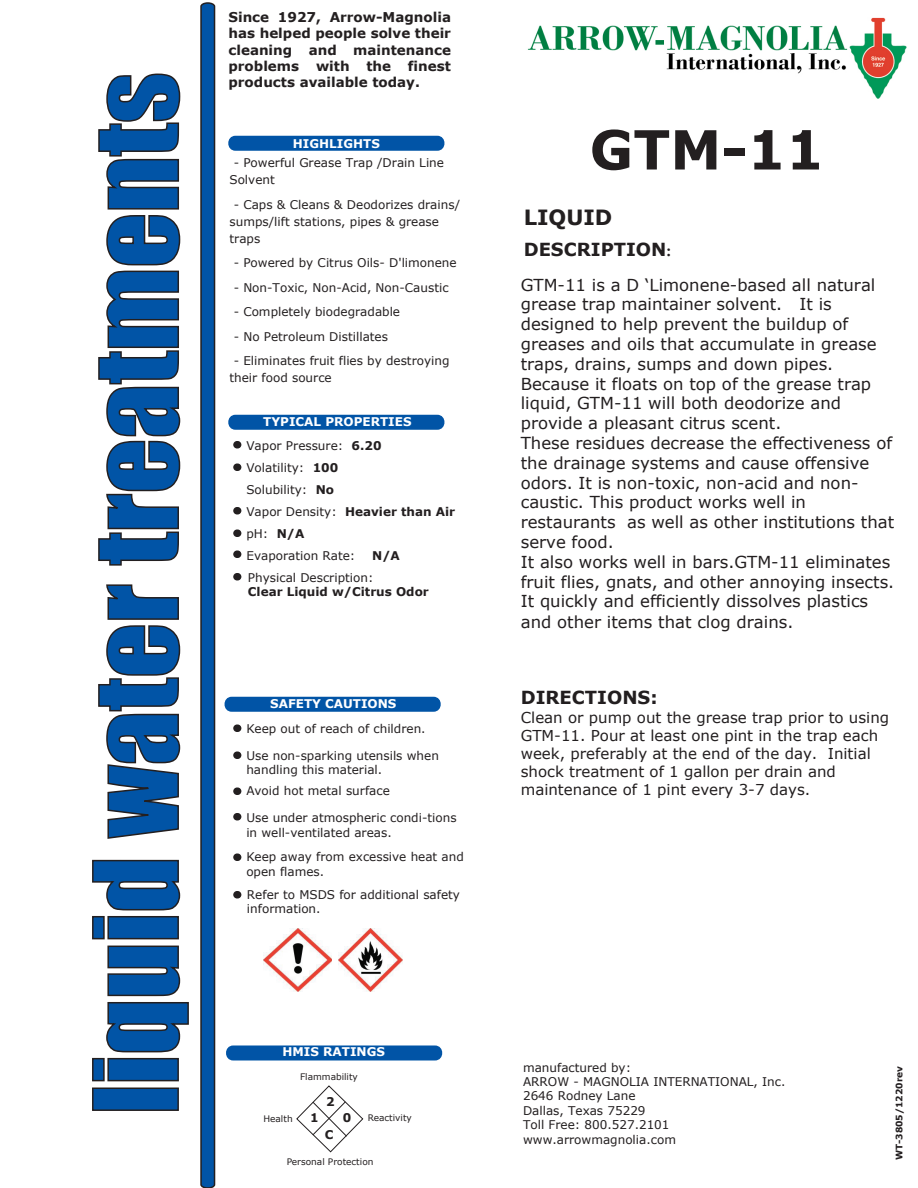
<style>
.page{position:relative;width:918px;height:1188px;background:#fff}
.page>*{position:absolute;margin:0;border:0;box-sizing:border-box;transform-origin:0 0}
.t1{font:108px "Impact";color:#0154a6}
.t2{font:700 54px "Verdana";color:#231f20}
.t3{font:700 21px "Verdana";color:#231f20}
.t4{font:700 18px "Verdana";color:#231f20}
.t5{font:700 18px "Verdana";color:#221e1f}
.t6{font:16.5px/19.8px "Verdana";color:#221e1f}
.t7{font:15px/18px "Verdana";color:#221e1f}
.t8{font:700 13.5px/16.2px "Verdana";color:#231f20;text-align:justify}
.t9{font:12px/21.9px "Verdana";color:#231f20}
.t10{font:12px/14.4px "Verdana";color:#221e1f}
.t11{font:700 12px "Verdana";color:#fff}
.t12{font:700 12px "Verdana";color:#231f20}
.t13{font:9px "Verdana";color:#231f20}
.t14{font:700 9px "Verdana";color:#231f20}
.s1{font-weight:700}
.s2{font-family:"Garamond"}
</style>
<div class="page">
<div style="left:92px;top:1088px;width:87px;height:23px;border:2px solid #231f20"></div>
<svg style="left:92px;top:859px;width:97px;height:223px"></svg>
<svg style="left:98px;top:584px;width:83px;height:255px"></svg>
<svg style="left:98px;top:73px;width:83px;height:493px"></svg>
<svg style="left:228px;top:136px;width:217px;height:15px;background:#0959a8"></svg>
<svg style="left:228px;top:415px;width:217px;height:15px;background:#0959a8"></svg>
<svg style="left:224px;top:697px;width:217px;height:15px;background:#0959a8"></svg>
<div style="left:226px;top:1046px;width:217px;height:14px;background:#0154a6"></div>
<svg style="left:296px;top:1085px;width:68px;height:68px"></svg>
<svg style="left:200px;top:2px;width:16px;height:1186px;background:#195693"></svg>
<img style="left:527px;top:17px;width:380px;height:82px">
<img style="left:264px;top:929px;width:68px;height:62px">
<img style="left:339px;top:929px;width:63px;height:62px">
<div style="left:233px;top:441px;width:8px;height:7px;background:#231f20;border-radius:4px"></div>
<div style="left:233px;top:464px;width:8px;height:7px;background:#231f20;border-radius:4px"></div>
<div style="left:233px;top:507px;width:8px;height:7px;background:#231f20;border-radius:4px"></div>
<div style="left:233px;top:530px;width:8px;height:7px;background:#231f20;border-radius:4px"></div>
<div style="left:233px;top:550px;width:8px;height:8px;background:#231f20;border-radius:4px"></div>
<div style="left:233px;top:573px;width:8px;height:7px;background:#231f20;border-radius:4px"></div>
<div style="left:233px;top:724px;width:8px;height:8px;background:#231f20;border-radius:4px"></div>
<div style="left:233px;top:752px;width:8px;height:7px;background:#231f20;border-radius:4px"></div>
<div style="left:233px;top:788px;width:8px;height:7px;background:#231f20;border-radius:4px"></div>
<div style="left:233px;top:813px;width:8px;height:7px;background:#231f20;border-radius:4px"></div>
<div style="left:233px;top:854px;width:8px;height:7px;background:#231f20;border-radius:4px"></div>
<div style="left:233px;top:891px;width:8px;height:7px;background:#231f20;border-radius:4px"></div>
<h1 class="t1" style="left:52px;top:1114px;width:1043px;rotate:-90deg">liquid water treatments</h1>
<p class="t8" style="left:228px;top:9px;width:224px">Since 1927, Arrow-Magnolia has helped people solve their cleaning and maintenance problems with the finest products available today.</p>
<p class="t11" style="left:293px;top:136px;width:89px">HIGHLIGHTS</p>
<p class="t9" style="left:230px;top:154px;width:216px;line-height:17px;text-indent:4px">- Powerful Grease Trap /Drain Line<br>Solvent</p>
<p class="t9" style="left:230px;top:196px;width:232px;line-height:17px;text-indent:4px">- Caps &amp; Cleans &amp; Deodorizes drains/ sumps/lift stations, pipes &amp; grease traps</p>
<p class="t9" style="left:234px;top:252px;width:224px">- Powered by Citrus Oils- D'limonene</p>
<p class="t9" style="left:234px;top:276px;width:216px">- Non-Toxic, Non-Acid, Non-Caustic</p>
<p class="t9" style="left:234px;top:301px;width:168px">- Completely biodegradable</p>
<p class="t9" style="left:234px;top:325px;width:156px">- No Petroleum Distillates</p>
<p class="t9" style="left:230px;top:352px;width:222px;line-height:17px;text-indent:4px">- Eliminates fruit flies by destroying their food source</p>
<p class="t11" style="left:263px;top:414px;width:150px">TYPICAL PROPERTIES</p>
<p class="t9" style="left:246px;top:435px;width:210px">Vapor Pressure: <span class="s1">6.20<br></span>Volatility: <span class="s1">100<br></span>Solubility: <span class="s1">No<br></span>Vapor Density: <span class="s1">Heavier than Air </span>pH: <span class="s1">N/A<br></span>Evaporation Rate:</p>
<p class="t12" style="left:372px;top:548px;width:29px">N/A</p>
<p class="t9" style="left:248px;top:566px;width:127px">Physical Description:</p>
<p class="t12" style="left:248px;top:584px;width:182px">Clear Liquid w/Citrus Odor</p>
<p class="t11" style="left:270px;top:696px;width:128px">SAFETY CAUTIONS</p>
<p class="t9" style="left:246px;top:717px;width:181px">Keep out of reach of children.</p>
<p class="t9" style="left:246px;top:748px;width:194px;line-height:14.4px">Use non-sparking utensils when handling this material.</p>
<p class="t9" style="left:246px;top:779px;width:145px">Avoid hot metal surface</p>
<p class="t9" style="left:246px;top:810px;width:212px;line-height:14.4px">Use under atmospheric condi-tions in well-ventilated areas.</p>
<p class="t9" style="left:246px;top:849px;width:219px;line-height:14.4px">Keep away from excessive heat and open flames.</p>
<p class="t9" style="left:247px;top:887px;width:215px;line-height:14.4px">Refer to MSDS for additional safety information.</p>
<p class="t11" style="left:283px;top:1044px;width:104px">HMIS RATINGS</p>
<p class="t13" style="left:300px;top:1071px;width:59px">Flammability</p>
<p class="t13" style="left:368px;top:1112px;width:46px">Reactivity</p>
<p class="t13" style="left:287px;top:1156px;width:88px">Personal Protection</p>
<p class="t12" style="left:326px;top:1094px;width:10px">2</p>
<p class="t12" style="left:310px;top:1110px;width:10px">1</p>
<p class="t12" style="left:343px;top:1110px;width:10px">0</p>
<p class="t12" style="left:325px;top:1127px;width:10px">C</p>
<p class="t13" style="left:263px;top:1113px;width:31px">Health</p>
<h2 class="t2" style="left:590px;top:116px;width:236px">GTM-11</h2>
<h3 class="t3" style="left:524px;top:202px;width:90px">LIQUID</h3>
<h3 class="t4" style="left:524px;top:238px;width:149px">DESCRIPTION<span class="s2">:</span></h3>
<p class="t6" style="left:521px;top:275px;width:375px">GTM-11 is a D ‘Limonene-based all natural grease trap maintainer solvent. It is designed to help prevent the buildup of greases and oils that accumulate in grease traps, drains, sumps and down pipes.<br>Because it floats on top of the grease trap liquid, GTM-11 will both deodorize and provide a pleasant citrus scent.<br>These residues decrease the effectiveness of the drainage systems and cause offensive odors. It is non-toxic, non-acid and non&shy;caustic. This product works well in restaurants as well as other institutions that serve food.<br>It also works well in bars.GTM-11 eliminates fruit flies, gnats, and other annoying insects.<br>It quickly and efficiently dissolves plastics and other items that clog drains.</p>
<h3 class="t5" style="left:521px;top:684px;width:138px">DIRECTIONS:</h3>
<p class="t7" style="left:521px;top:708px;width:370px">Clean or pump out the grease trap prior to using GTM-11. Pour at least one pint in the trap each week, preferably at the end of the day. Initial shock treatment of 1 gallon per drain and maintenance of 1 pint every 3-7 days.</p>
<p class="t10" style="left:523px;top:1060px;width:264px">manufactured by:<br>ARROW - MAGNOLIA INTERNATIONAL, Inc.<br>2646 Rodney Lane<br>Dallas, Texas 75229<br>Toll Free: 800.527.2101 www.arrowmagnolia.com</p>
<p class="t14" style="left:894px;top:1160px;width:96px;rotate:-90deg">WT-3805/1220rev</p>
</div>
